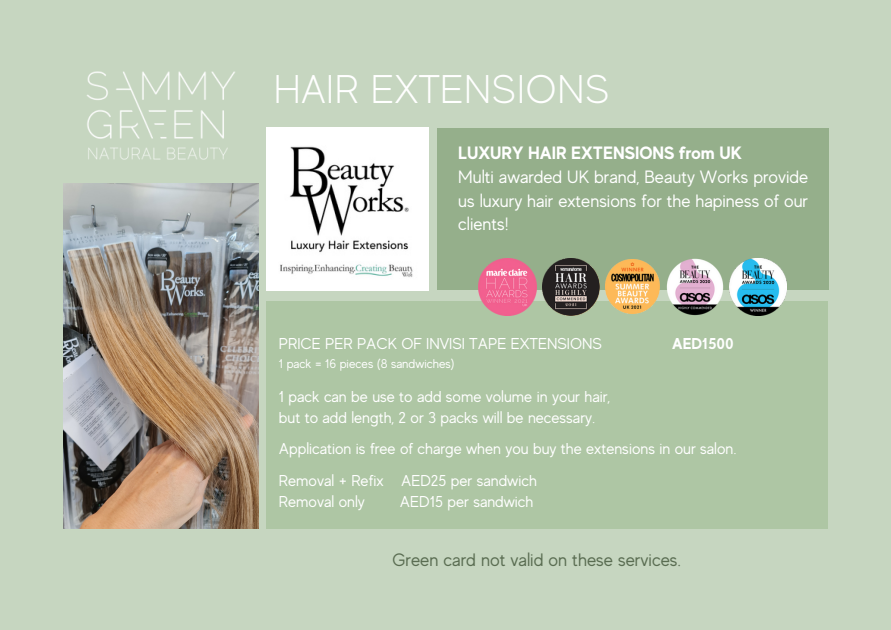
<style>
.page{position:relative;width:891px;height:630px;background:#c6d6c0}
.page>*{position:absolute;margin:0;border:0;box-sizing:border-box;transform-origin:0 0}
.t1{font:300 40px "MADE Evolve Sans";color:#fff}
.t2{font:18px/23.6px "MADE Evolve Sans";color:#fff;text-align:justify}
.t3{font:18px "MADE Evolve Sans";color:#5a6d52}
.t4{font:700 18px "MADE Evolve Sans";color:#fff}
.t5{font:15.6px/20.8px "MADE Evolve Sans";color:#fff}
.t6{font:700 15.6px "MADE Evolve Sans";color:#fff}
.t7{font:12.4px "MADE Evolve Sans";color:#fff}
</style>
<div class="page">
<img style="left:63px;top:183px;width:195px;height:346px">
<img style="left:267px;top:128px;width:162px;height:162px">
<div style="left:267px;top:301px;width:561px;height:228px;background:#aec6a4"></div>
<div style="left:437px;top:128px;width:392px;height:162px;background:#95af8b"></div>
<img style="left:87px;top:71px;width:148px;height:89px">
<img style="left:479px;top:258px;width:57px;height:57px">
<img style="left:542px;top:258px;width:57px;height:57px">
<img style="left:606px;top:259px;width:54px;height:54px">
<img style="left:667px;top:258px;width:57px;height:57px">
<img style="left:730px;top:258px;width:57px;height:57px">
<h1 class="t1" style="left:274px;top:67px;width:338px">HAIR EXTENSIONS</h1>
<p class="t4" style="left:458px;top:142px;width:285px">LUXURY HAIR EXTENSIONS from UK</p>
<p class="t2" style="left:458px;top:165px;width:352px">Multi awarded UK brand, Beauty Works provide us luxury hair extensions for the hapiness of our clients!</p>
<p class="t5" style="left:279px;top:334px;width:325px">PRICE PER PACK OF INVISI TAPE EXTENSIONS</p>
<p class="t6" style="left:672px;top:335px;width:63px">AED1500</p>
<p class="t7" style="left:279px;top:357px;width:177px">1 pack = 16 pieces (8 sandwiches)</p>
<p class="t5" style="left:279px;top:386px;width:333px">1 pack can be use to add some volume in your hair, but to add length, 2 or 3 packs will be necessary.</p>
<p class="t5" style="left:279px;top:433px;width:459px;line-height:31.6px">Application is free of charge when you buy the extensions in our salon.<br>Removal + Refix AED25 per sandwich</p>
<p class="t5" style="left:279px;top:491px;width:87px">Removal only</p>
<p class="t5" style="left:400px;top:491px;width:135px">AED15 per sandwich</p>
<p class="t3" style="left:393px;top:550px;width:290px">Green card not valid on these services.</p>
</div>
